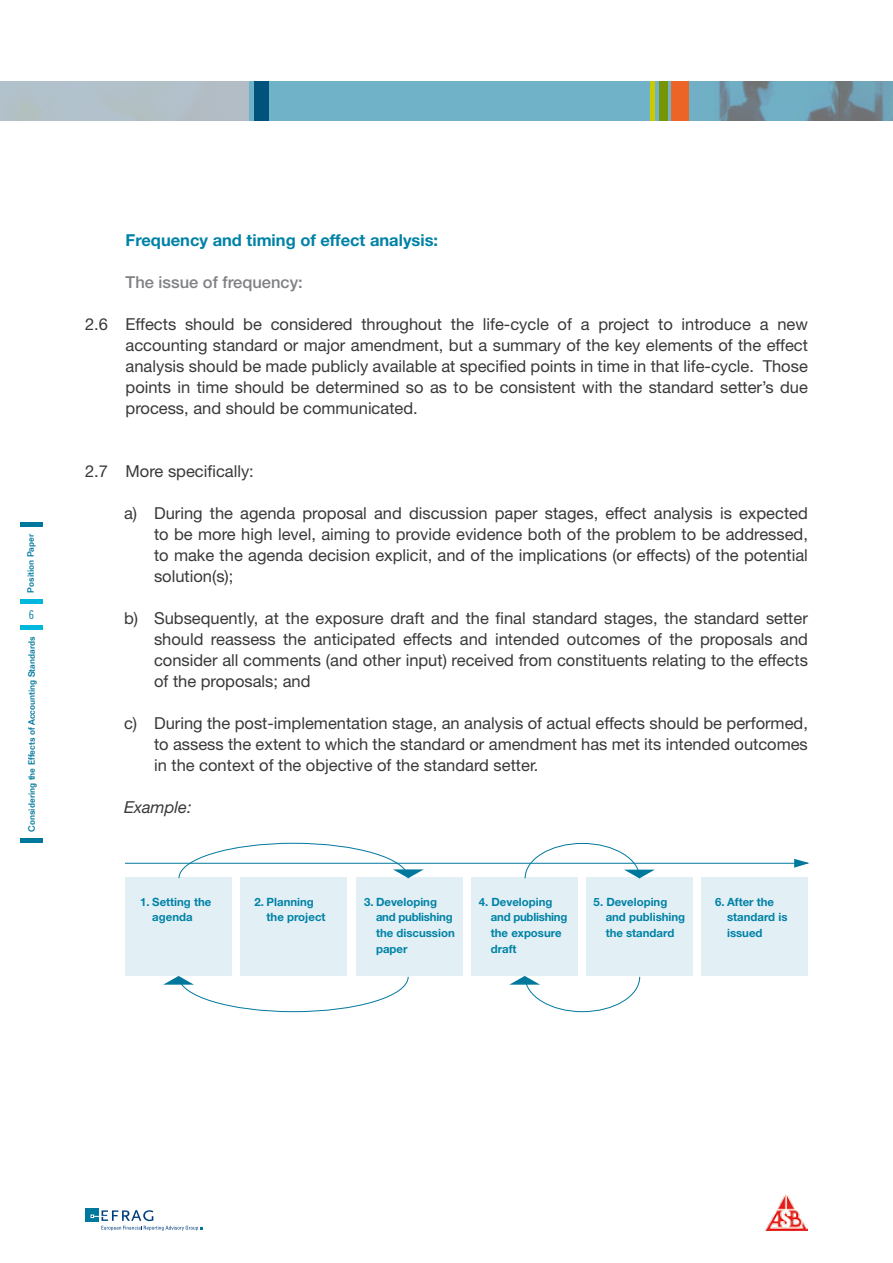
<style>
.page{position:relative;width:893px;height:1263px;background:#fff}
.page>*{position:absolute;margin:0;border:0;box-sizing:border-box;transform-origin:0 0}
.t1{font:16.5px/21px "Helvetica Neue LT Std";color:#39383a;text-align:justify}
.t2{font:700 16.5px "Helvetica Neue LT Std";color:#0082a6}
.t3{font:500 16.5px "Helvetica Neue LT Std";color:#808184}
.t4{font:italic 16.5px "Helvetica Neue LT Std";color:#39383a}
.t5{font:12px "Trade Gothic LT Std Cn 18";color:#00789d}
.t6{font:700 11.4px/15.6px "Helvetica Neue LT Std";color:#0082a6}
.t7{font:500 9px "Folio Std";color:#00789d}
</style>
<div class="page">
<svg style="left:0;top:81px;width:893px;height:40px;fill:#70b3c8"></svg>
<div style="left:254px;top:40px;width:15px;height:151px;background:#00547b"></div>
<hr style="left:651px;top:40px;width:4px;height:151px;background:#cbc900">
<div style="left:659px;top:40px;width:9px;height:151px;background:#759406"></div>
<div style="left:672px;top:40px;width:17px;height:151px;background:#ec6527"></div>
<div style="left:0;top:0;width:893px;height:81px;background:#fff"></div>
<div style="left:0;top:121px;width:893px;height:83px;background:#fff"></div>
<hr style="left:20px;top:626px;width:23px;height:4px;background:#00b8de">
<hr style="left:20px;top:599px;width:23px;height:4px;background:#00b8de">
<hr style="left:20px;top:838px;width:23px;height:4px;background:#00789d">
<hr style="left:20px;top:522px;width:23px;height:4px;background:#00789d">
<div style="left:85px;top:1208px;width:14px;height:13px;background:#00789d"></div>
<svg style="left:91px;top:1210px;width:112px;height:20px"></svg>
<img style="left:766px;top:1194px;width:41px;height:36px">
<div style="left:125px;top:878px;width:107px;height:98px;background:#e2eff5"></div>
<div style="left:240px;top:878px;width:107px;height:98px;background:#e2eff5"></div>
<div style="left:356px;top:878px;width:106px;height:98px;background:#e2eff5"></div>
<div style="left:471px;top:878px;width:107px;height:98px;background:#e2eff5"></div>
<div style="left:586px;top:878px;width:107px;height:98px;background:#e2eff5"></div>
<div style="left:701px;top:878px;width:107px;height:98px;background:#e2eff5"></div>
<hr style="left:125px;top:863px;width:683px;height:1px;background:#00789d">
<svg style="left:794px;top:859px;width:15px;height:9px"></svg>
<svg style="left:525px;top:843px;width:130px;height:36px"></svg>
<svg style="left:509px;top:976px;width:131px;height:36px"></svg>
<svg style="left:163px;top:976px;width:246px;height:36px"></svg>
<svg style="left:179px;top:843px;width:245px;height:35px"></svg>
<p class="t7" style="left:25px;top:592px;width:60px;rotate:-90deg">Position Paper</p>
<p class="t5" style="left:29px;top:608px;width:7px">6</p>
<p class="t7" style="left:26px;top:832px;width:196px;rotate:-90deg">Considering the Effects of Accounting Standards</p>
<p class="t2" style="left:126px;top:230px;width:314px">Frequency and timing of effect analysis:</p>
<p class="t3" style="left:126px;top:272px;width:179px">The issue of frequency:</p>
<p class="t1" style="left:126px;top:313px;width:684px;text-indent:-41px">2.6 Effects should be considered throughout the life-cycle of a project to introduce a new accounting standard or major amendment, but a summary of the key elements of the effect analysis should be made publicly available at specified points in time in that life-cycle. Those points in time should be determined so as to be consistent with the standard setter’s due process, and should be communicated.</p>
<p class="t1" style="left:85px;top:460px;width:170px">2.7 More specifically:</p>
<p class="t1" style="left:154px;top:502px;width:655px;text-indent:-30px">a) During the agenda proposal and discussion paper stages, effect analysis is expected to be more high level, aiming to provide evidence both of the problem to be addressed, to make the agenda decision explicit, and of the implications (or effects) of the potential solution(s);</p>
<p class="t1" style="left:154px;top:607px;width:655px;text-indent:-30px">b) Subsequently, at the exposure draft and the final standard stages, the standard setter should reassess the anticipated effects and intended outcomes of the proposals and consider all comments (and other input) received from constituents relating to the effects of the proposals; and</p>
<p class="t1" style="left:154px;top:712px;width:655px;text-indent:-30px">c) During the post-implementation stage, an analysis of actual effects should be performed, to assess the extent to which the standard or amendment has met its intended outcomes in the context of the objective of the standard setter.</p>
<p class="t4" style="left:124px;top:797px;width:69px">Example:</p>
<p class="t6" style="left:140px;top:894px;width:73px;text-align:center">1. Setting the agenda</p>
<p class="t6" style="left:267px;top:894px;width:60px;text-indent:-12px">2. Planning the project</p>
<p class="t6" style="left:376px;top:894px;width:80px;text-indent:-12px">3. Developing and publishing the discussion paper</p>
<p class="t6" style="left:491px;top:894px;width:78px;text-indent:-12px">4. Developing and publishing the exposure draft</p>
<p class="t6" style="left:606px;top:894px;width:81px;text-indent:-12px">5. Developing and publishing the standard</p>
<p class="t6" style="left:727px;top:894px;width:62px;text-indent:-12px">6. After the standard is issued</p>
</div>
